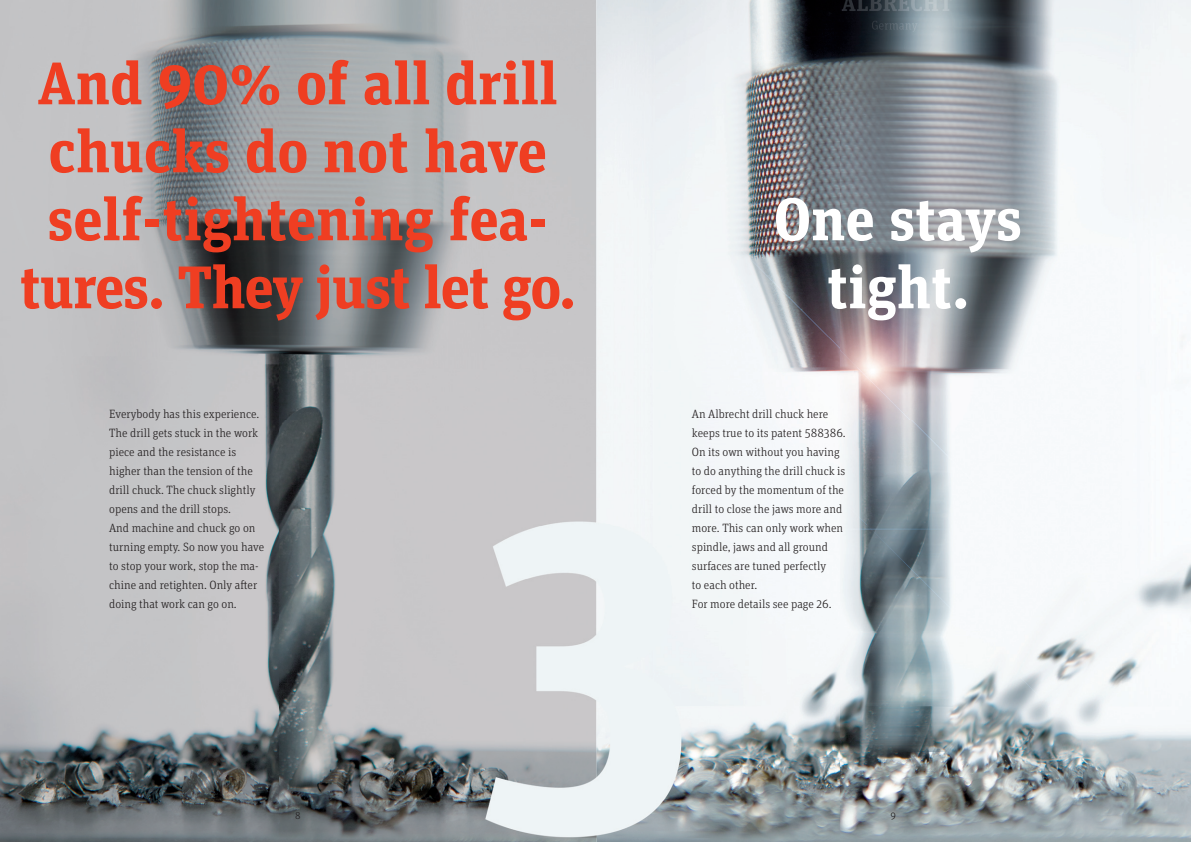
<style>
.page{position:relative;width:1191px;height:842px;background:#fff}
.page>*{position:absolute;margin:0;border:0;box-sizing:border-box;transform-origin:0 0}
.t1{font:700 60px/68px "Unit Slab Pro";letter-spacing:-.005em;color:#ef3e22;text-align:center}
.t2{font:700 60px/68px "Unit Slab Pro";color:#fff;text-align:center}
.t3{font:300 12px/19px "Unit Slab OT";color:#231f20}
.t4{font:300 10px "Unit Slab OT";color:#231f20}
</style>
<div class="page">
<img style="left:0;top:0;width:1191px;height:842px">
<h1 class="t1" style="left:19px;top:46px;width:558px">And 90% of all drill chucks do not have self-tightening fea&shy;tures. They just let go.</h1>
<p class="t3" style="left:109px;top:404px;width:157px">Everybody has this experience.<br>The drill gets stuck in the work piece and the resistance is higher than the tension of the drill chuck. The chuck slightly opens and the drill stops.<br>And machine and chuck go on turning empty. So now you have to stop your work, stop the ma&shy;chine and retighten. Only after doing that work can go on.</p>
<h1 class="t2" style="left:774px;top:182px;width:250px">One stays tight.</h1>
<p class="t3" style="left:692px;top:404px;width:155px">An Albrecht drill chuck here keeps true to its patent 588386.<br>On its own without you having to do anything the drill chuck is forced by the momentum of the drill to close the jaws more and more. This can only work when spindle, jaws and all ground surfaces are tuned perfectly<br>to each other.<br>For more details see page 26.</p>
<p class="t4" style="left:295px;top:809px;width:7px">8</p>
<p class="t4" style="left:890px;top:809px;width:7px">9</p>
</div>
